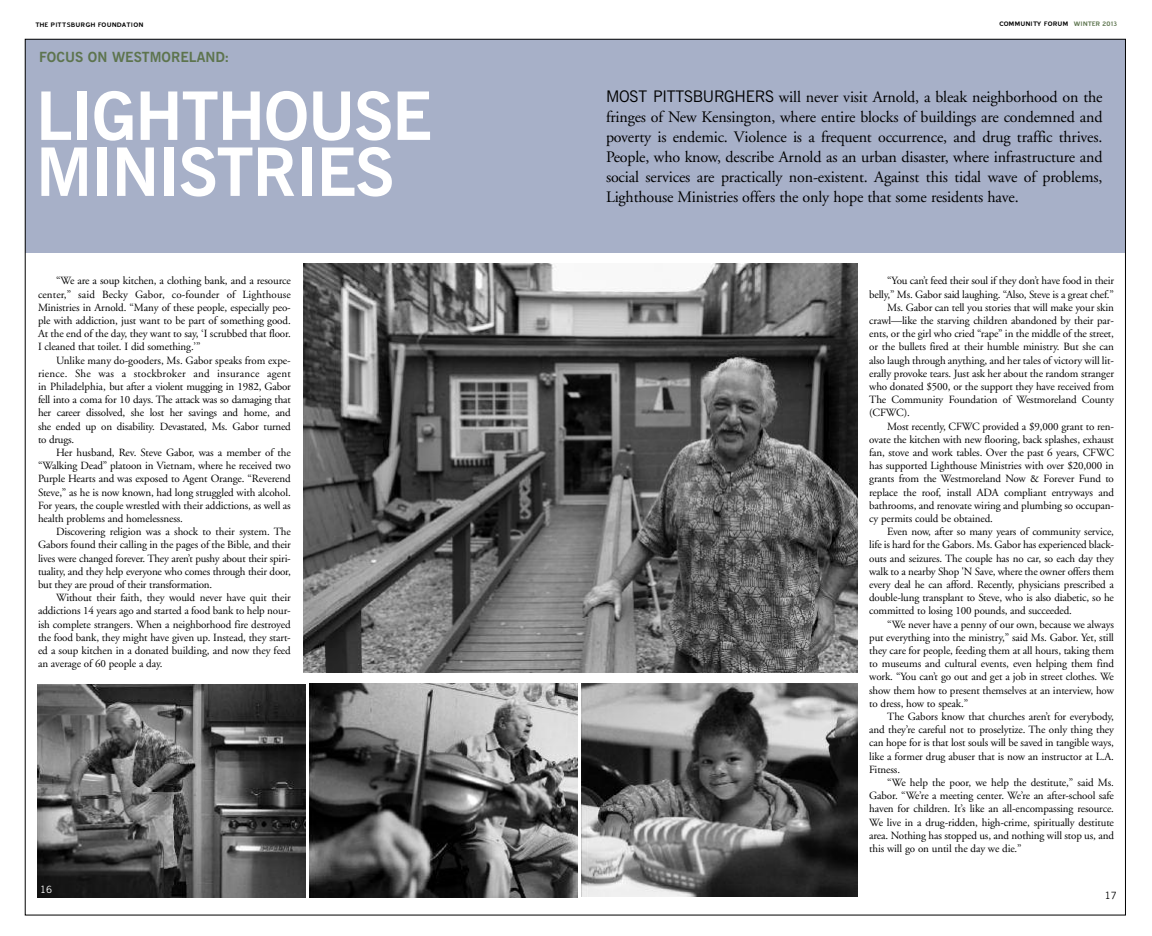
<style>
.page{position:relative;width:1152px;height:936px;background:#fff}
.page>*{position:absolute;margin:0;border:0;box-sizing:border-box;transform-origin:0 0}
.t1{font:700 66.6px/56px "News Gothic BT";letter-spacing:-.02em;color:#fff}
.t2{font:16px/20px "Adobe Garamond";letter-spacing:-.01em;color:#000;text-align:justify}
.t3{font:700 14px "News Gothic BT";color:#5d744e}
.t4{font:11px/13.2px "Adobe Garamond";letter-spacing:-.01em;color:#000;text-align:justify}
.t5{font:10px "News Gothic BT";color:#000}
.t6{font:10px "News Gothic BT";color:#fff}
.t7{font:8px "Blue Highway";color:#000}
.s1{color:#5d744e}
.s2{font-family:"News Gothic BT"}
</style>
<div class="page">
<div style="left:26px;top:39px;width:1099px;height:214px;background:#a7b0c8"></div>
<img style="left:37px;top:684px;width:269px;height:214px">
<img style="left:582px;top:683px;width:275px;height:214px">
<img style="left:309px;top:683px;width:269px;height:214px">
<img style="left:303px;top:264px;width:555px;height:408px">
<p class="t7" style="left:35px;top:19px;width:110px">THE PITTSBURGH FOUNDATION</p>
<p class="t7" style="left:999px;top:19px;width:120px">COMMUNITY FORUM <span class="s1">WINTER 2013</span></p>
<p class="t3" style="left:39px;top:52px;width:192px">FOCUS ON WESTMORELAND:</p>
<h1 class="t1" style="left:36px;top:94px;width:398px">LIGHTHOUSE<br>MINISTRIES</h1>
<p class="t2" style="left:606px;top:88px;width:498px"><span class="s2">MOST PITTSBURGHERS</span> will never visit Arnold, a bleak neighborhood on the fringes of New Kensington, where entire blocks of buildings are condemned and poverty is endemic. Violence is a frequent occurrence, and drug traffic thrives.<br>People, who know, describe Arnold as an urban disaster, where infrastructure and social services are practically non-existent. Against this tidal wave of problems, Lighthouse Ministries offers the only hope that some residents have.</p>
<p class="t4" style="left:38px;top:275px;width:254px;text-indent:18px">“We are a soup kitchen, a clothing bank, and a resource center,” said Becky Gabor, co-founder of Lighthouse Ministries in Arnold. “Many of these people, especially peo&shy;ple with addiction, just want to be part of something good.<br>At the end of the day, they want to say, ‘I scrubbed that floor.<br>I cleaned that toilet. I did something.’”</p>
<p class="t4" style="left:38px;top:354px;width:254px;text-indent:18px">Unlike many do-gooders, Ms. Gabor speaks from expe&shy;rience. She was a stockbroker and insurance agent in Philadelphia, but after a violent mugging in 1982, Gabor fell into a coma for 10 days. The attack was so damaging that her career dissolved, she lost her savings and home, and she ended up on disability. Devastated, Ms. Gabor turned to drugs.</p>
<p class="t4" style="left:38px;top:447px;width:254px;text-indent:18px">Her husband, Rev. Steve Gabor, was a member of the “Walking Dead” platoon in Vietnam, where he received two Purple Hearts and was exposed to Agent Orange. “Reverend Steve,” as he is now known, had long struggled with alcohol.<br>For years, the couple wrestled with their addictions, as well as health problems and homelessness.</p>
<p class="t4" style="left:38px;top:526px;width:254px;text-indent:18px">Discovering religion was a shock to their system. The Gabors found their calling in the pages of the Bible, and their lives were changed forever. They aren’t pushy about their spiri&shy;tuality, and they help everyone who comes through their door, but they are proud of their transformation.</p>
<p class="t4" style="left:38px;top:592px;width:254px;text-indent:18px">Without their faith, they would never have quit their addictions 14 years ago and started a food bank to help nour&shy;ish complete strangers. When a neighborhood fire destroyed the food bank, they might have given up. Instead, they start&shy;ed a soup kitchen in a donated building, and now they feed an average of 60 people a day.</p>
<p class="t6" style="left:40px;top:886px;width:14px">16</p>
<p class="t4" style="left:887px;top:275px;width:228px">“You can’t feed their soul if they don’t have food in their</p>
<p class="t4" style="left:869px;top:288px;width:246px">belly,” Ms. Gabor said laughing. “Also, Steve is a great chef.”</p>
<p class="t4" style="left:887px;top:302px;width:228px">Ms. Gabor can tell you stories that will make your skin</p>
<p class="t4" style="left:869px;top:315px;width:246px">crawl—like the starving children abandoned by their par-</p>
<p class="t4" style="left:869px;top:328px;width:246px">ents, or the girl who cried “rape” in the middle of the street,</p>
<p class="t4" style="left:869px;top:341px;width:246px">or the bullets fired at their humble ministry. But she can</p>
<p class="t4" style="left:869px;top:354px;width:246px">also laugh through anything, and her tales of victory will lit-</p>
<p class="t4" style="left:869px;top:368px;width:246px">erally provoke tears. Just ask her about the random stranger</p>
<p class="t4" style="left:869px;top:381px;width:246px">who donated $500, or the support they have received from</p>
<p class="t4" style="left:869px;top:394px;width:246px">The Community Foundation of Westmoreland County</p>
<p class="t4" style="left:869px;top:407px;width:42px">(CFWC).</p>
<p class="t4" style="left:887px;top:420px;width:228px">Most recently, CFWC provided a $9,000 grant to ren-</p>
<p class="t4" style="left:869px;top:434px;width:246px">ovate the kitchen with new flooring, back splashes, exhaust</p>
<p class="t4" style="left:869px;top:447px;width:246px">fan, stove and work tables. Over the past 6 years, CFWC</p>
<p class="t4" style="left:869px;top:460px;width:246px">has supported Lighthouse Ministries with over $20,000 in</p>
<p class="t4" style="left:869px;top:473px;width:246px">grants from the Westmoreland Now &amp; Forever Fund to</p>
<p class="t4" style="left:869px;top:486px;width:246px">replace the roof, install ADA compliant entryways and</p>
<p class="t4" style="left:869px;top:500px;width:246px">bathrooms, and renovate wiring and plumbing so occupan-</p>
<p class="t4" style="left:869px;top:513px;width:125px">cy permits could be obtained.</p>
<p class="t4" style="left:887px;top:526px;width:228px">Even now, after so many years of community service,</p>
<p class="t4" style="left:869px;top:539px;width:246px">life is hard for the Gabors. Ms. Gabor has experienced black-</p>
<p class="t4" style="left:869px;top:552px;width:246px">outs and seizures. The couple has no car, so each day they</p>
<p class="t4" style="left:869px;top:566px;width:246px">walk to a nearby Shop 'N Save, where the owner offers them</p>
<p class="t4" style="left:869px;top:579px;width:246px">every deal he can afford. Recently, physicians prescribed a</p>
<p class="t4" style="left:869px;top:592px;width:246px">double-lung transplant to Steve, who is also diabetic, so he</p>
<p class="t4" style="left:869px;top:605px;width:204px">committed to losing 100 pounds, and succeeded.</p>
<p class="t4" style="left:887px;top:618px;width:228px">“We never have a penny of our own, because we always</p>
<p class="t4" style="left:869px;top:632px;width:246px">put everything into the ministry,” said Ms. Gabor. Yet, still</p>
<p class="t4" style="left:869px;top:645px;width:246px">they care for people, feeding them at all hours, taking them</p>
<p class="t4" style="left:869px;top:658px;width:246px">to museums and cultural events, even helping them find</p>
<p class="t4" style="left:869px;top:671px;width:246px">work. “You can’t go out and get a job in street clothes. We</p>
<p class="t4" style="left:869px;top:684px;width:246px">show them how to present themselves at an interview, how</p>
<p class="t4" style="left:869px;top:698px;width:100px">to dress, how to speak.”</p>
<p class="t4" style="left:887px;top:711px;width:228px">The Gabors know that churches aren’t for everybody,</p>
<p class="t4" style="left:869px;top:724px;width:246px">and they’re careful not to proselytize. The only thing they</p>
<p class="t4" style="left:869px;top:737px;width:246px">can hope for is that lost souls will be saved in tangible ways,</p>
<p class="t4" style="left:869px;top:750px;width:246px">like a former drug abuser that is now an instructor at L.A.</p>
<p class="t4" style="left:869px;top:764px;width:32px">Fitness.</p>
<p class="t4" style="left:887px;top:777px;width:228px">“We help the poor, we help the destitute,” said Ms.</p>
<p class="t4" style="left:869px;top:790px;width:246px">Gabor. “We’re a meeting center. We’re an after-school safe</p>
<p class="t4" style="left:869px;top:803px;width:246px">haven for children. It’s like an all-encompassing resource.</p>
<p class="t4" style="left:869px;top:816px;width:246px">We live in a drug-ridden, high-crime, spiritually destitute</p>
<p class="t4" style="left:869px;top:830px;width:246px">area. Nothing has stopped us, and nothing will stop us, and</p>
<p class="t4" style="left:869px;top:843px;width:154px">this will go on until the day we die.”</p>
<p class="t5" style="left:1105px;top:892px;width:14px">17</p>
</div>
